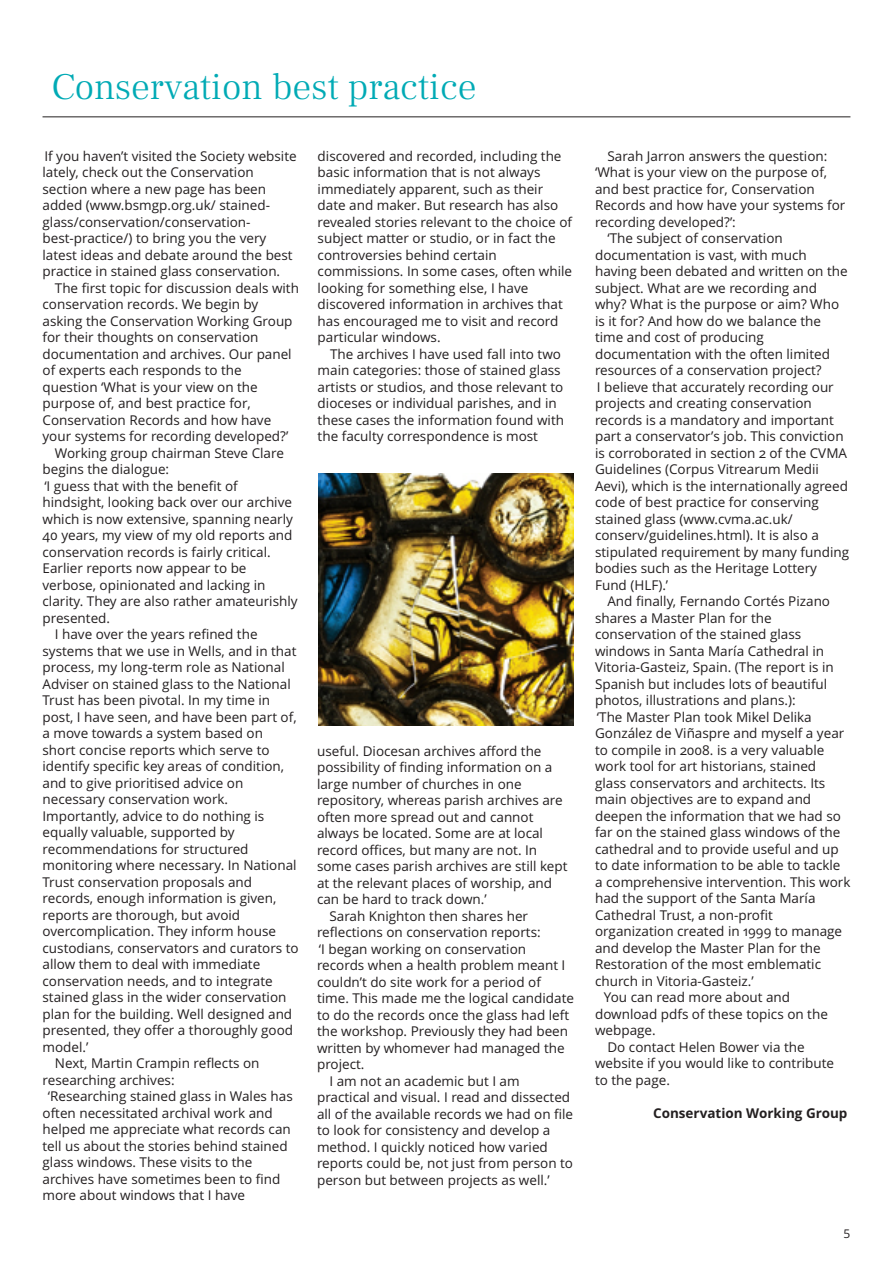
<style>
.page{position:relative;width:893px;height:1263px;background:#fff}
.page>*{position:absolute;margin:0;border:0;box-sizing:border-box;transform-origin:0 0}
.t1{font:300 37.5px "Frank Ruhl Libre";color:#00aab5}
.t2{font:13.5px/16.5px "Open Sans";color:#231f20}
.t3{font:700 13.5px "Open Sans";color:#231f20}
.t4{font:12px "Open Sans";color:#231f20}
</style>
<div class="page">
<hr style="left:43px;top:117px;width:807px;height:1px;background:#231f20">
<img style="left:318px;top:474px;width:255px;height:252px">
<p class="t1" style="left:52px;top:74px;width:427px">Conservation best practice</p>
<p class="t2" style="left:43px;top:149px;width:256px">If you haven’t visited the Society website lately, check out the Conservation section where a new page has been added (www.bsmgp.org.uk/ stained&shy;glass/conservation/conservation&shy;best-practice/) to bring you the very latest ideas and debate around the best practice in stained glass conservation.</p>
<p class="t2" style="left:43px;top:281px;width:258px;text-indent:12px">The first topic for discussion deals with conservation records. We begin by asking the Conservation Working Group for their thoughts on conservation documentation and archives. Our panel of experts each responds to the question ‘What is your view on the purpose of, and best practice for, Conservation Records and how have your systems for recording developed?’</p>
<p class="t2" style="left:43px;top:446px;width:243px;text-indent:12px">Working group chairman Steve Clare begins the dialogue:</p>
<p class="t2" style="left:43px;top:479px;width:257px">‘I guess that with the benefit of hindsight, looking back over our archive which is now extensive, spanning nearly 40 years, my view of my old reports and conservation records is fairly critical.<br>Earlier reports now appear to be verbose, opinionated and lacking in clarity. They are also rather amateurishly presented.</p>
<p class="t2" style="left:43px;top:627px;width:258px;text-indent:12px">I have over the years refined the systems that we use in Wells, and in that process, my long-term role as National Adviser on stained glass to the National Trust has been pivotal. In my time in post, I have seen, and have been part of, a move towards a system based on short concise reports which serve to identify specific key areas of condition, and to give prioritised advice on necessary conservation work.<br>Importantly, advice to do nothing is equally valuable, supported by recommendations for structured monitoring where necessary. In National Trust conservation proposals and records, enough information is given, reports are thorough, but avoid overcomplication. They inform house custodians, conservators and curators to allow them to deal with immediate conservation needs, and to integrate stained glass in the wider conservation plan for the building. Well designed and presented, they offer a thoroughly good model.’</p>
<p class="t2" style="left:43px;top:1056px;width:218px;text-indent:12px">Next, Martin Crampin reflects on researching archives:</p>
<p class="t2" style="left:43px;top:1089px;width:252px;text-indent:5px">‘Researching stained glass in Wales has often necessitated archival work and helped me appreciate what records can tell us about the stories behind stained glass windows. These visits to the archives have sometimes been to find more about windows that I have</p>
<p class="t2" style="left:318px;top:149px;width:256px">discovered and recorded, including the basic information that is not always immediately apparent, such as their date and maker. But research has also revealed stories relevant to the choice of subject matter or studio, or in fact the controversies behind certain commissions. In some cases, often while looking for something else, I have discovered information in archives that has encouraged me to visit and record particular windows.</p>
<p class="t2" style="left:318px;top:347px;width:248px;text-indent:12px">The archives I have used fall into two main categories: those of stained glass artists or studios, and those relevant to dioceses or individual parishes, and in these cases the information found with the faculty correspondence is most</p>
<p class="t2" style="left:317px;top:744px;width:252px">useful. Diocesan archives afford the possibility of finding information on a large number of churches in one repository, whereas parish archives are often more spread out and cannot always be located. Some are at local record offices, but many are not. In some cases parish archives are still kept at the relevant places of worship, and can be hard to track down.’</p>
<p class="t2" style="left:317px;top:909px;width:225px;text-align:center">Sarah Knighton then shares her reflections on conservation reports:</p>
<p class="t2" style="left:317px;top:942px;width:258px">‘I began working on conservation records when a health problem meant I couldn’t do site work for a period of time. This made me the logical candidate to do the records once the glass had left the workshop. Previously they had been written by whomever had managed the project.</p>
<p class="t2" style="left:317px;top:1074px;width:258px;text-indent:12px">I am not an academic but I am practical and visual. I read and dissected all of the available records we had on file to look for consistency and develop a method. I quickly noticed how varied reports could be, not just from person to person but between projects as well.’</p>
<p class="t2" style="left:595px;top:149px;width:252px;text-indent:12px">Sarah Jarron answers the question: ‘What is your view on the purpose of, and best practice for, Conservation Records and how have your systems for recording developed?’:</p>
<p class="t2" style="left:595px;top:231px;width:254px;text-indent:12px">‘The subject of conservation documentation is vast, with much having been debated and written on the subject. What are we recording and why? What is the purpose or aim? Who is it for? And how do we balance the time and cost of producing documentation with the often limited resources of a conservation project?</p>
<p class="t2" style="left:595px;top:380px;width:256px">I believe that accurately recording our projects and creating conservation records is a mandatory and important part a conservator’s job. This conviction is corroborated in section 2 of the CVMA Guidelines (Corpus Vitrearum Medii Aevi), which is the internationally agreed code of best practice for conserving stained glass (www.cvma.ac.uk/ conserv/guidelines.html). It is also a stipulated requirement by many funding bodies such as the Heritage Lottery Fund (HLF).’</p>
<p class="t2" style="left:595px;top:594px;width:240px;text-indent:12px">And finally, Fernando Cortés Pizano shares a Master Plan for the conservation of the stained glass windows in Santa María Cathedral in Vitoria-Gasteiz, Spain. (The report is in Spanish but includes lots of beautiful photos, illustrations and plans.):</p>
<p class="t2" style="left:595px;top:710px;width:257px">‘The Master Plan took Mikel Delika González de Viñaspre and myself a year to compile in 2008. is a very valuable work tool for art historians, stained glass conservators and architects. Its main objectives are to expand and deepen the information that we had so far on the stained glass windows of the cathedral and to provide useful and up to date information to be able to tackle a comprehensive intervention. This work had the support of the Santa María Cathedral Trust, a non-profit organization created in 1999 to manage and develop the Master Plan for the Restoration of the most emblematic church in Vitoria-Gasteiz.’</p>
<p class="t2" style="left:595px;top:990px;width:234px;text-indent:9px">You can read more about and download pdfs of these topics on the webpage.</p>
<p class="t2" style="left:595px;top:1040px;width:241px;text-indent:12px">Do contact Helen Bower via the website if you would like to contribute to the page.</p>
<p class="t3" style="left:653px;top:1107px;width:196px">Conservation Working Group</p>
<p class="t4" style="left:844px;top:1227px;width:8px">5</p>
</div>
